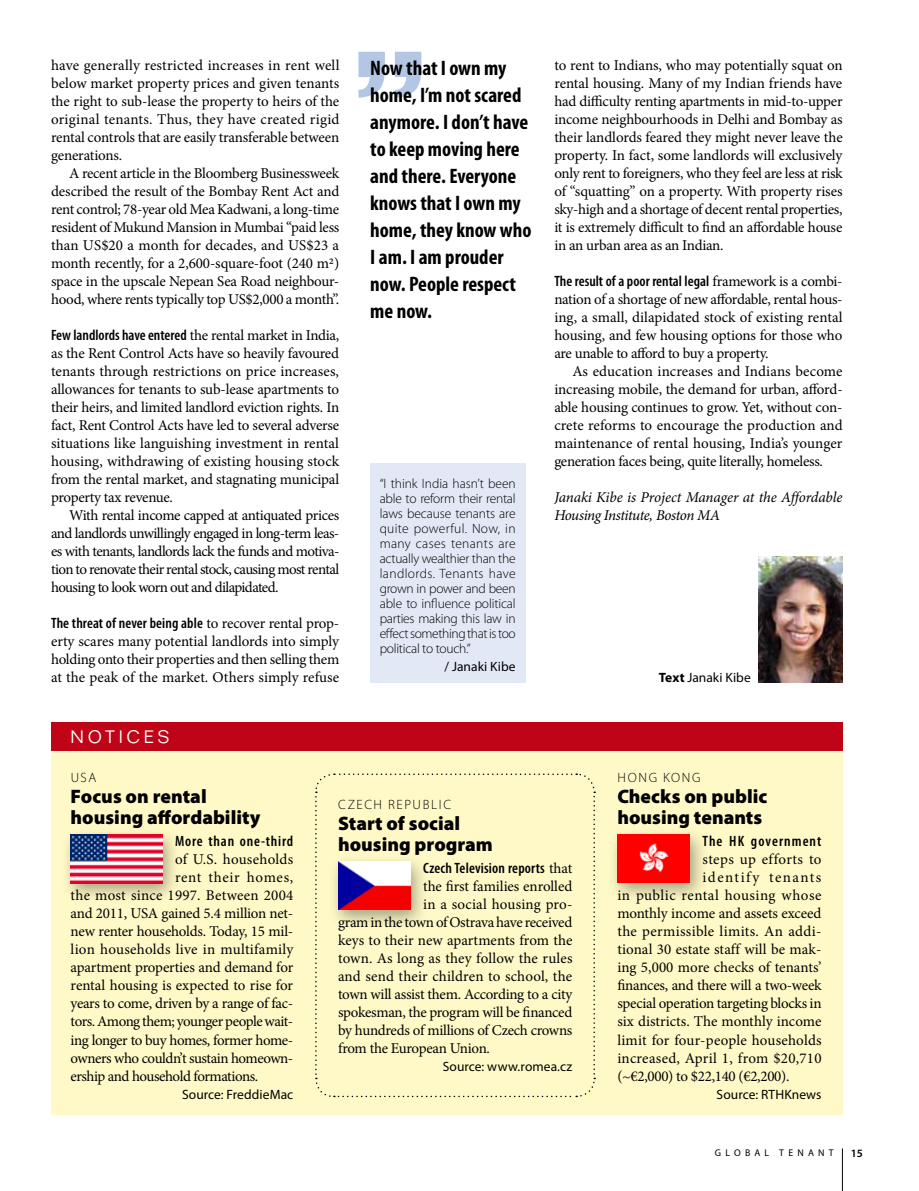
<style>
.page{position:relative;width:919px;height:1191px;background:#fff}
.page>*{position:absolute;margin:0;border:0;box-sizing:border-box;transform-origin:0 0}
.t1{font:700 condensed 21px/27px "Myriad Pro";color:#000}
.t2{font:900 19.5px/21px "Myriad Pro";color:#000}
.t3{font:300 18px "Folio BQ";letter-spacing:.205em;color:#fff}
.t4{font:15px/18px "Minion Pro";letter-spacing:-.015em;color:#000;text-align:justify}
.t5{font:600 condensed 15px "Myriad Pro";letter-spacing:.005em;color:#000}
.t6{font:15px "Minion Pro";letter-spacing:-.035em;color:#000}
.t7{font:15px "Minion Pro";letter-spacing:.015em;color:#000}
.t8{font:15px "Minion Pro";letter-spacing:.005em;color:#000}
.t9{font:italic 15px/18px "Minion Pro";letter-spacing:-.015em;color:#000}
.t10{font:15px "Minion Pro";letter-spacing:.01em;color:#000}
.t11{font:15px "Minion Pro";letter-spacing:.03em;color:#000}
.t12{font:15px "Minion Pro";letter-spacing:.02em;color:#000}
.t13{font:600 condensed 15px "Myriad Pro";letter-spacing:.055em;color:#000}
.t14{font:15px "Minion Pro";letter-spacing:.04em;color:#000}
.t15{font:600 condensed 15px "Myriad Pro";letter-spacing:.07em;color:#000}
.t16{font:15px "Minion Pro";letter-spacing:.1em;color:#000}
.t17{font:300 13.5px/15px "Myriad Pro";letter-spacing:-.02em;color:#000;text-align:justify}
.t18{font:13.5px "Myriad Pro";letter-spacing:.005em;color:#000}
.t19{font:600 11.25px "Myriad Pro";color:#000}
.t20{font:9.75px "Myriad Pro";letter-spacing:.43em;color:#000}
.s1{font-family:"Minion Pro";font-weight:400;font-stretch:normal}
.s2{font-weight:700}
</style>
<div class="page">
<hr style="left:842px;top:1148px;width:1px;height:43px;background:#000">
<div style="left:370px;top:463px;width:156px;height:219px;background:#e2e8f5"></div>
<img style="left:758px;top:557px;width:84px;height:125px">
<svg style="left:358px;top:52px;width:63px;height:46px"></svg>
<div style="left:51px;top:721px;width:792px;height:393px;background:#fff9c7"></div>
<div style="left:51px;top:721px;width:792px;height:29px;background:#c00418"></div>
<div style="left:61px;top:826px;width:120px;height:77px;background:#000;opacity:.35"></div>
<img style="left:71px;top:834px;width:91px;height:49px">
<div style="left:607px;top:826px;width:101px;height:77px;background:#000;opacity:.35"></div>
<img style="left:617px;top:834px;width:72px;height:48px">
<svg style="left:315px;top:773px;width:280px;height:325px"></svg>
<div style="left:328px;top:853px;width:101px;height:77px;background:#000;opacity:.35"></div>
<img style="left:338px;top:861px;width:72px;height:48px">
<p class="t4" style="left:51px;top:56px;width:290px">have generally restricted increases in rent well below market property prices and given tenants the right to sub-lease the property to heirs of the original tenants. Thus, they have created rigid rental controls that are easily transferable between generations.</p>
<p class="t4" style="left:51px;top:164px;width:290px;text-indent:18px">A recent article in the Bloomberg Businessweek described the result of the Bombay Rent Act and rent control; 78-year old Mea Kadwani, a long-time resident of Mukund Mansion in Mumbai “paid less than US$20 a month for decades, and US$23 a month recently, for a 2,600-square-foot (240 m2) space in the upscale Nepean Sea Road neighbour&shy;hood, where rents typically top US$2,000 a month”.</p>
<p class="t5" style="left:51px;top:326px;width:290px">Few landlords have entered <span class="s1">the rental market in India,</span></p>
<p class="t4" style="left:51px;top:344px;width:290px">as the Rent Control Acts have so heavily favoured tenants through restrictions on price increases, allowances for tenants to sub-lease apartments to their heirs, and limited landlord eviction rights. In fact, Rent Control Acts have led to several adverse situations like languishing investment in rental housing, withdrawing of existing housing stock from the rental market, and stagnating municipal property tax revenue.</p>
<p class="t4" style="left:51px;top:506px;width:290px;text-indent:18px">With rental income capped at antiquated prices and landlords unwillingly engaged in long-term leas&shy;es with tenants, landlords lack the funds and motiva&shy;tion to renovate their rental stock, causing most rental housing to look worn out and dilapidated.</p>
<p class="t5" style="left:51px;top:614px;width:290px">The threat of never being able <span class="s1">to recover rental prop-</span></p>
<p class="t4" style="left:51px;top:632px;width:290px">erty scares many potential landlords into simply holding onto their properties and then selling them at the peak of the market. Others simply refuse</p>
<h1 class="t1" style="left:370px;top:54px;width:163px">Now that I own my home, I’m not scared anymore. I don’t have to keep moving here and there. Everyone knows that I own my home, they know who<br>I am. I am prouder now. People respect me now.</h1>
<p class="t17" style="left:379px;top:476px;width:137px">“I think India hasn’t been able to reform their rental laws because tenants are quite powerful. Now, in many cases tenants are actually wealthier than the landlords. Tenants have grown in power and been able to influence political parties making this law in effect something that is too political to touch.”</p>
<p class="t18" style="left:444px;top:658px;width:73px">/ Janaki Kibe</p>
<p class="t4" style="left:554px;top:56px;width:290px">to rent to Indians, who may potentially squat on rental housing. Many of my Indian friends have had difficulty renting apartments in mid-to-upper income neighbourhoods in Delhi and Bombay as their landlords feared they might never leave the property. In fact, some landlords will exclusively only rent to foreigners, who they feel are less at risk of “squatting” on a property. With property rises sky-high and a shortage of decent rental properties, it is extremely difficult to find an affordable house in an urban area as an Indian.</p>
<p class="t5" style="left:554px;top:272px;width:290px">The result of a poor rental legal <span class="s1">framework is a combi-</span></p>
<p class="t4" style="left:554px;top:290px;width:290px">nation of a shortage of new affordable, rental hous&shy;ing, a small, dilapidated stock of existing rental housing, and few housing options for those who are unable to afford to buy a property.</p>
<p class="t4" style="left:554px;top:362px;width:290px;text-indent:18px">As education increases and Indians become increasing mobile, the demand for urban, afford&shy;able housing continues to grow. Yet, without con&shy;crete reforms to encourage the production and maintenance of rental housing, India’s younger generation faces being, quite literally, homeless.</p>
<p class="t9" style="left:554px;top:488px;width:290px">Janaki Kibe is Project Manager at the Affordable<br>Housing Institute, Boston MA</p>
<p class="t18" style="left:658px;top:669px;width:94px"><span class="s2">Text</span> Janaki Kibe</p>
<p class="t3" style="left:71px;top:726px;width:86px">NOTICES</p>
<p class="t17" style="left:71px;top:770px;width:27px">USA</p>
<h2 class="t2" style="left:71px;top:785px;width:191px">Focus on rental housing affordability</h2>
<p class="t13" style="left:175px;top:832px;width:120px">More than one-third</p>
<p class="t7" style="left:175px;top:849px;width:120px">of U.S. households</p>
<p class="t14" style="left:175px;top:867px;width:120px">rent their homes,</p>
<p class="t7" style="left:71px;top:885px;width:224px">the most since 1997. Between 2004</p>
<p class="t4" style="left:71px;top:904px;width:224px">and 2011, USA gained 5.4 million net-</p>
<p class="t4" style="left:71px;top:922px;width:224px">new renter households. Today, 15 mil-</p>
<p class="t7" style="left:71px;top:939px;width:224px">lion households live in multifamily</p>
<p class="t4" style="left:71px;top:958px;width:224px">apartment properties and demand for</p>
<p class="t4" style="left:71px;top:976px;width:224px">rental housing is expected to rise for</p>
<p class="t4" style="left:71px;top:994px;width:224px">years to come, driven by a range of fac-</p>
<p class="t6" style="left:71px;top:1011px;width:224px">tors. Among them; younger people wait-</p>
<p class="t6" style="left:71px;top:1029px;width:224px">ing longer to buy homes, former home-</p>
<p class="t6" style="left:71px;top:1047px;width:224px">owners who couldn’t sustain homeown-</p>
<p class="t6" style="left:71px;top:1065px;width:189px">ership and household formations.</p>
<p class="t18" style="left:182px;top:1085px;width:113px">Source: FreddieMac</p>
<p class="t17" style="left:338px;top:796px;width:19px">Czech</p>
<p class="t17" style="left:388px;top:796px;width:18px">Republic</p>
<h2 class="t2" style="left:338px;top:812px;width:156px">Start of social housing program</h2>
<p class="t5" style="left:423px;top:858px;width:151px">Czech Television reports <span class="s1">that</span></p>
<p class="t4" style="left:423px;top:877px;width:151px">the first families enrolled</p>
<p class="t7" style="left:423px;top:894px;width:151px">in a social housing pro-</p>
<p class="t4" style="left:338px;top:913px;width:236px">gram in the town of Ostrava have received</p>
<p class="t8" style="left:338px;top:930px;width:236px">keys to their new apartments from the</p>
<p class="t8" style="left:338px;top:948px;width:236px">town. As long as they follow the rules</p>
<p class="t10" style="left:338px;top:966px;width:236px">and send their children to school, the</p>
<p class="t4" style="left:338px;top:985px;width:236px">town will assist them. According to a city</p>
<p class="t4" style="left:338px;top:1003px;width:236px">spokesman, the program will be financed</p>
<p class="t4" style="left:338px;top:1021px;width:236px">by hundreds of millions of Czech crowns</p>
<p class="t4" style="left:338px;top:1039px;width:153px">from the European Union.</p>
<p class="t18" style="left:443px;top:1058px;width:131px">Source: www.romea.cz</p>
<p class="t17" style="left:617px;top:770px;width:21px">Hong</p>
<p class="t17" style="left:663px;top:770px;width:19px">Kong</p>
<h2 class="t2" style="left:617px;top:785px;width:151px">Checks on public housing tenants</h2>
<p class="t15" style="left:702px;top:832px;width:120px">The HK government</p>
<p class="t11" style="left:702px;top:849px;width:121px">steps up efforts to</p>
<p class="t16" style="left:702px;top:867px;width:120px">identify tenants</p>
<p class="t11" style="left:617px;top:885px;width:206px">in public rental housing whose</p>
<p class="t4" style="left:617px;top:904px;width:205px">monthly income and assets exceed</p>
<p class="t12" style="left:617px;top:921px;width:205px">the permissible limits. An addi-</p>
<p class="t8" style="left:617px;top:939px;width:206px">tional 30 estate staff will be mak-</p>
<p class="t4" style="left:617px;top:958px;width:206px">ing 5,000 more checks of tenants’</p>
<p class="t4" style="left:617px;top:976px;width:206px">finances, and there will a two-week</p>
<p class="t4" style="left:617px;top:994px;width:206px">special operation targeting blocks in</p>
<p class="t4" style="left:617px;top:1012px;width:205px">six districts. The monthly income</p>
<p class="t10" style="left:617px;top:1029px;width:206px">limit for four-people households</p>
<p class="t7" style="left:617px;top:1047px;width:206px">increased, April 1, from $20,710</p>
<p class="t4" style="left:617px;top:1066px;width:173px">(~€2,000) to $22,140 (€2,200).</p>
<p class="t18" style="left:716px;top:1085px;width:106px">Source: RTHKnews</p>
<p class="t20" style="left:714px;top:1146px;width:119px">Global Tenant</p>
<p class="t19" style="left:850px;top:1146px;width:14px">15</p>
</div>
